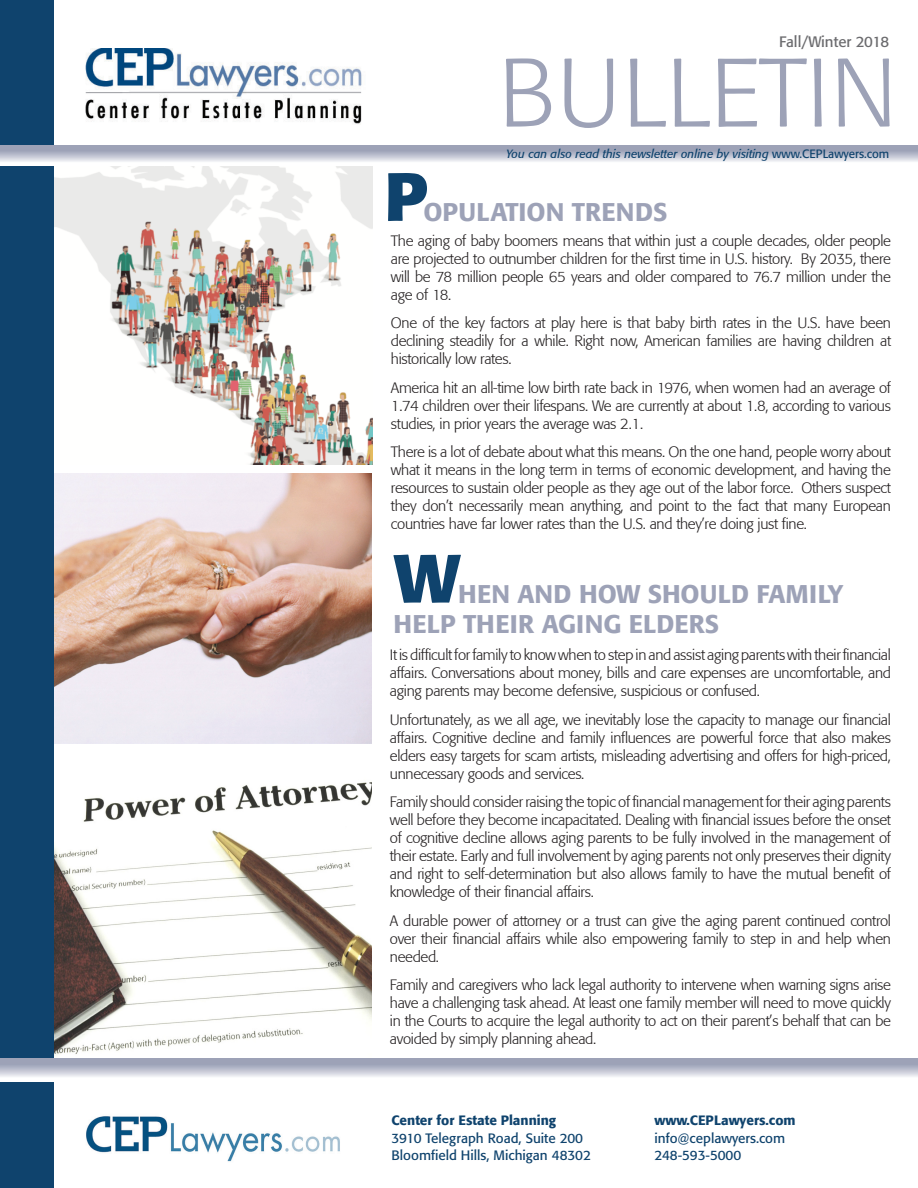
<style>
.page{position:relative;width:918px;height:1188px;background:#fff}
.page>*{position:absolute;margin:0;border:0;box-sizing:border-box;transform-origin:0 0}
.t1{font:300 96px "Formata";color:#9da2b7}
.t2{font:700 67.5px "Formata";color:#0f436d}
.t3{font:500 25.5px/30.6px "Formata";color:#9da2b7}
.t4{font:300 15px/18px "Formata";letter-spacing:-.02em;color:#231f20;text-align:justify}
.t5{font:15px "Formata";color:#6b6b6e}
.t6{font:13.5px "Formata";color:#0f436d}
.t7{font:500 13.5px "Formata";color:#0f436d}
.t8{font:italic 12px "Formata";color:#0f436d}
.s1{font-style:normal}
</style>
<div class="page">
<img style="left:54px;top:782px;width:318px;height:274px">
<img style="left:54px;top:474px;width:318px;height:270px">
<img style="left:54px;top:166px;width:318px;height:298px">
<img style="left:85px;top:48px;width:277px;height:76px">
<div style="left:0;top:0;width:54px;height:1188px;background:#0f436d"></div>
<svg style="left:0;top:145px;width:918px;height:21px"></svg>
<svg style="left:0;top:1058px;width:918px;height:23px"></svg>
<img style="left:86px;top:1116px;width:254px;height:46px">
<p class="t5" style="left:779px;top:33px;width:112px">Fall/Winter 2018</p>
<p class="t1" style="left:499px;top:37px;width:400px">BULLETIN</p>
<p class="t8" style="left:506px;top:147px;width:385px">You can also read this newsletter online by visiting <span class="s1">www.CEPLawyers.com</span></p>
<p class="t2" style="left:384px;top:155px;width:45px">P</p>
<p class="t3" style="left:423px;top:196px;width:245px">OPULATION TRENDS</p>
<p class="t4" style="left:391px;top:232px;width:502px">The aging of baby boomers means that within just a couple decades, older people are projected to outnumber children for the first time in U.S. history. By 2035, there will be 78 million people 65 years and older compared to 76.7 million under the age of 18.</p>
<p class="t4" style="left:391px;top:314px;width:502px">One of the key factors at play here is that baby birth rates in the U.S. have been declining steadily for a while. Right now, American families are having children at historically low rates.</p>
<p class="t4" style="left:391px;top:379px;width:502px">America hit an all-time low birth rate back in 1976, when women had an average of 1.74 children over their lifespans. We are currently at about 1.8, according to various studies, in prior years the average was 2.1.</p>
<p class="t4" style="left:391px;top:443px;width:501px">There is a lot of debate about what this means. On the one hand, people worry about what it means in the long term in terms of economic development, and having the resources to sustain older people as they age out of the labor force. Others suspect they don’t necessarily mean anything, and point to the fact that many European countries have far lower rates than the U.S. and they’re doing just fine.</p>
<p class="t2" style="left:393px;top:536px;width:69px">W</p>
<p class="t3" style="left:393px;top:578px;width:451px;text-indent:65px">HEN AND HOW SHOULD FAMILY<br>HELP THEIR AGING ELDERS</p>
<p class="t4" style="left:390px;top:646px;width:503px">It is difficult for family to know when to step in and assist aging parents with their financial affairs. Conversations about money, bills and care expenses are uncomfortable, and aging parents may become defensive, suspicious or confused.</p>
<p class="t4" style="left:390px;top:711px;width:503px">Unfortunately, as we all age, we inevitably lose the capacity to manage our financial affairs. Cognitive decline and family influences are powerful force that also makes elders easy targets for scam artists, misleading advertising and offers for high-priced, unnecessary goods and services.</p>
<p class="t4" style="left:390px;top:793px;width:503px">Family should consider raising the topic of financial management for their aging parents well before they become incapacitated. Dealing with financial issues before the onset of cognitive decline allows aging parents to be fully involved in the management of their estate. Early and full involvement by aging parents not only preserves their dignity and right to self-determination but also allows family to have the mutual benefit of knowledge of their financial affairs.</p>
<p class="t4" style="left:390px;top:912px;width:503px">A durable power of attorney or a trust can give the aging parent continued control over their financial affairs while also empowering family to step in and help when needed.</p>
<p class="t4" style="left:390px;top:976px;width:503px">Family and caregivers who lack legal authority to intervene when warning signs arise have a challenging task ahead. At least one family member will need to move quickly in the Courts to acquire the legal authority to act on their parent’s behalf that can be avoided by simply planning ahead.</p>
<p class="t7" style="left:392px;top:1112px;width:166px">Center for Estate Planning</p>
<p class="t6" style="left:392px;top:1130px;width:193px">3910 Telegraph Road, Suite 200</p>
<p class="t6" style="left:392px;top:1147px;width:201px">Bloomfield Hills, Michigan 48302</p>
<p class="t7" style="left:654px;top:1112px;width:143px">www.CEPLawyers.com</p>
<p class="t6" style="left:654px;top:1130px;width:132px">info@ceplawyers.com</p>
<p class="t6" style="left:654px;top:1147px;width:88px">248-593-5000</p>
</div>
